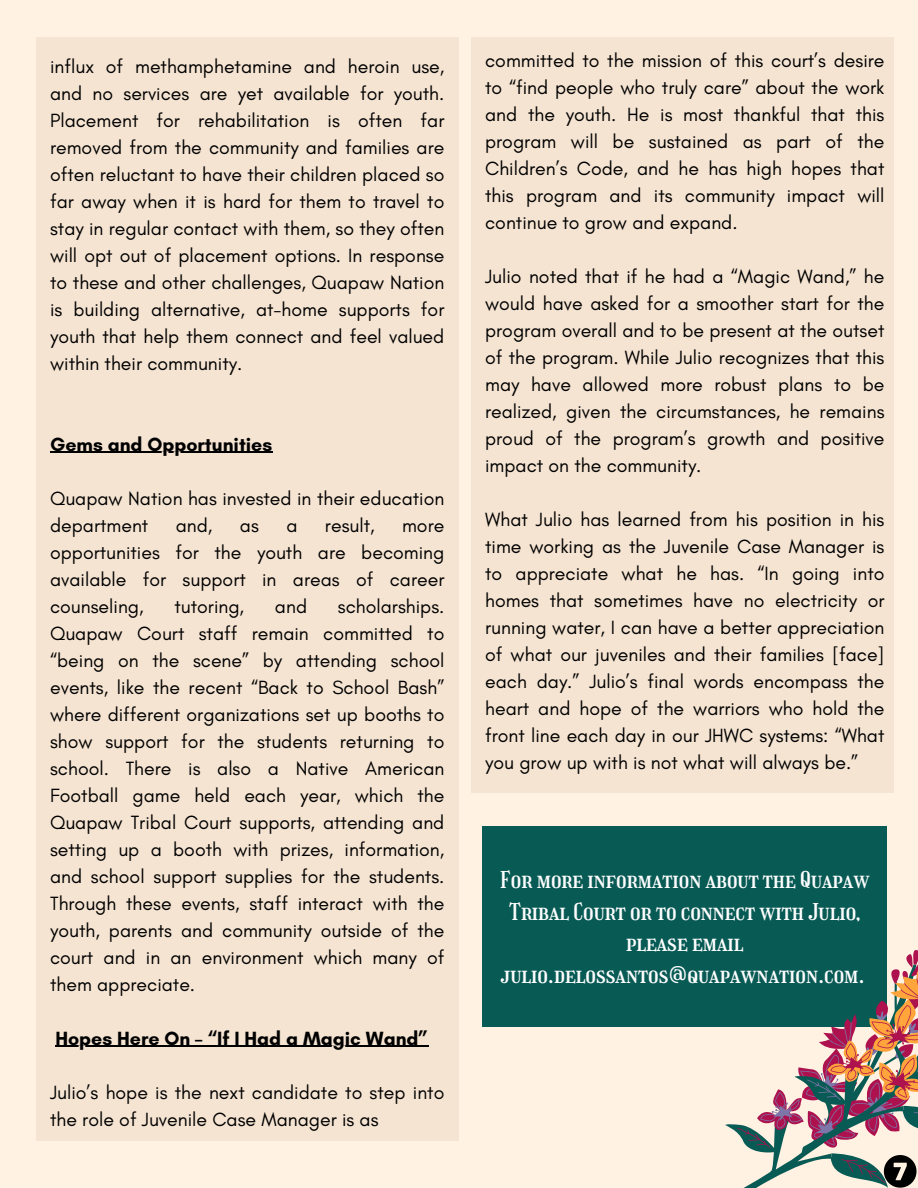
<style>
.page{position:relative;width:918px;height:1188px;background:#fff2e2}
.page>*{position:absolute;margin:0;border:0;box-sizing:border-box;transform-origin:0 0}
.t1{font:22.65px/31.5px "Girassol";color:#fefefe;text-align:center}
.t2{font:19.5px/27px "Glacial Indifference";color:#000;text-align:justify}
.t3{font:700 19.5px "Glacial Indifference";color:#000}
</style>
<div class="page">
<div style="left:36px;top:37px;width:423px;height:1104px;background:#f5e4d2"></div>
<div style="left:471px;top:37px;width:423px;height:756px;background:#f5e4d2"></div>
<hr style="left:50px;top:452px;width:222px;height:1px;background:#000">
<hr style="left:55px;top:1046px;width:373px;height:1px;background:#000">
<div style="left:482px;top:826px;width:405px;height:200px;background:#085a55"></div>
<svg style="left:720px;top:950px;width:198px;height:238px"></svg>
<p class="t2" style="left:50px;top:52px;width:396px">influx of methamphetamine and heroin use, and no services are yet available for youth.<br>Placement for rehabilitation is often far removed from the community and families are often reluctant to have their children placed so far away when it is hard for them to travel to stay in regular contact with them, so they often will opt out of placement options. In response to these and other challenges, Quapaw Nation is building alternative, at-home supports for youth that help them connect and feel valued within their community.</p>
<p class="t3" style="left:50px;top:432px;width:224px">Gems and Opportunities</p>
<p class="t2" style="left:50px;top:484px;width:396px">Quapaw Nation has invested in their education department</p>
<p class="t2" style="left:176px;top:511px;width:38px">and,</p>
<p class="t2" style="left:240px;top:511px;width:20px">as</p>
<p class="t2" style="left:286px;top:511px;width:13px">a</p>
<p class="t2" style="left:325px;top:511px;width:51px">result,</p>
<p class="t2" style="left:50px;top:511px;width:396px;text-indent:352px">more opportunities for the youth are becoming available for support in areas of career counseling,</p>
<p class="t2" style="left:50px;top:592px;width:396px;text-indent:288px">scholarships.<br>Quapaw Court staff remain committed to “being on the scene” by attending school events, like the recent “Back to School Bash” where different organizations set up booths to show support for the students returning to school. There is also a Native American Football game held each year, which the Quapaw Tribal Court supports, attending and setting up a booth with prizes, information, and school support supplies for the students.<br>Through these events, staff interact with the youth, parents and community outside of the court and in an environment which many of them appreciate.</p>
<p class="t3" style="left:55px;top:1026px;width:375px">Hopes Here On – “If I Had a Magic Wand”</p>
<p class="t2" style="left:50px;top:1078px;width:396px">Julio’s hope is the next candidate to step into the role of Juvenile Case Manager is as</p>
<p class="t2" style="left:175px;top:592px;width:71px">tutoring,</p>
<p class="t2" style="left:275px;top:592px;width:34px">and</p>
<p class="t2" style="left:485px;top:47px;width:401px">committed to the mission of this court’s desire to “find people who truly care” about the work and the youth. He is most thankful that this program will be sustained as part of the Children’s Code, and he has high hopes that this program and its community impact will continue to grow and expand.</p>
<p class="t2" style="left:485px;top:263px;width:401px">Julio noted that if he had a “Magic Wand,” he would have asked for a smoother start for the program overall and to be present at the outset of the program. While Julio recognizes that this may have allowed more robust plans to be realized, given the circumstances, he remains proud of the program’s growth and positive impact on the community.</p>
<p class="t2" style="left:485px;top:506px;width:401px">What Julio has learned from his position in his time working as the Juvenile Case Manager is to appreciate what he has. “In going into homes that sometimes have no electricity or running water, I can have a better appreciation of what our juveniles and their families [face] each day.” Julio’s final words encompass the heart and hope of the warriors who hold the front line each day in our JHWC systems: “What you grow up with is not what will always be.”</p>
<p class="t1" style="left:500px;top:864px;width:371px">For more information about the Quapaw<br>Tribal Court or to connect with Julio, please email julio.delossantos@quapawnation.com.</p>
</div>
